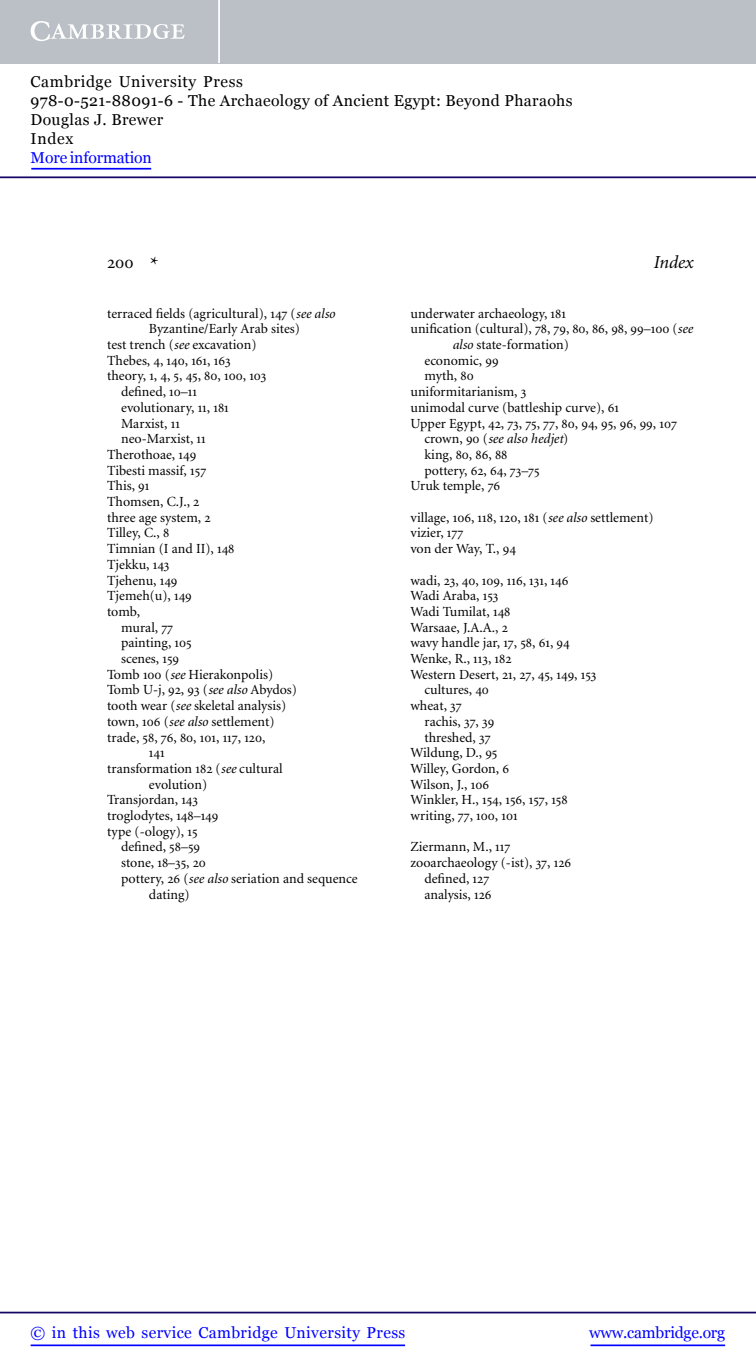
<style>
.page{position:relative;width:756px;height:1371px;background:#fff}
.page>*{position:absolute;margin:0;border:0;box-sizing:border-box;transform-origin:0 0}
.t1{font:italic 18.38px "Minion";color:#000}
.t2{font:18.38px "Minion Regular SC";color:#000}
.t3{font:15.75px/18.9px "Georgia";letter-spacing:.025em;color:#000}
.t4{font:15.75px "Georgia";letter-spacing:.025em;color:#00f}
.t5{font:15.75px "Georgia";letter-spacing:-.015em;color:#00f}
.t6{font:15.75px "Georgia";letter-spacing:-.01em;color:#00f}
.t7{font:14px/15.8px "Minion";color:#000}
.t8{font:14px/15.8px "Minion Regular SC";color:#000}
.t9{font:italic 14px "Minion";color:#000}
.s1{font-family:"Minion";font-size:21px}
.s2{font-family:"Minion Regular SC"}
.s3{font-style:italic}
.s4{font-family:"Minion"}
.s5{font-style:normal}
.s6{font-family:"Minion Regular SC";font-style:normal}
</style>
<div class="page">
<hr style="left:591px;top:1344px;width:134px;height:1px;background:#00f">
<hr style="left:0;top:1311px;width:756px;height:2px;background:#150666">
<hr style="left:31px;top:1344px;width:374px;height:1px;background:#00f">
<div style="left:0;top:0;width:756px;height:63px;background:#bac0c6"></div>
<svg style="left:31px;top:21px;width:154px;height:20px"></svg>
<hr style="left:218px;top:0;width:2px;height:63px;background:#fff">
<hr style="left:0;top:176px;width:756px;height:2px;background:#150666">
<hr style="left:31px;top:168px;width:120px;height:1px;background:#00f">
<p class="t3" style="left:31px;top:72px;width:544px">Cambridge University Press<br>978-0-521-88091-6 - The Archaeology of Ancient Egypt: Beyond Pharaohs<br>Douglas J. Brewer<br>Index</p>
<p class="t6" style="left:31px;top:148px;width:123px">More information</p>
<h1 class="t2" style="left:107px;top:254px;width:53px">200 <span class="s1">*</span></h1>
<h1 class="t1" style="left:653px;top:254px;width:41px">Index</h1>
<p class="t7" style="left:107px;top:306px;width:230px">terraced fields (agricultural), <span class="s2">147</span> (<span class="s3">see also</span></p>
<p class="t7" style="left:149px;top:322px;width:153px">Byzantine/Early Arab sites)</p>
<p class="t7" style="left:107px;top:338px;width:151px">test trench (<span class="s3">see</span> excavation)</p>
<p class="t7" style="left:107px;top:353px;width:125px">Thebes, <span class="s2">4</span>, <span class="s2">140</span>, <span class="s2">161</span>, <span class="s2">163</span></p>
<p class="t7" style="left:107px;top:369px;width:161px">theory, <span class="s2">1</span>, <span class="s2">4</span>, <span class="s2">5</span>, <span class="s2">45</span>, <span class="s2">80</span>, <span class="s2">100</span>, <span class="s2">103</span></p>
<p class="t7" style="left:121px;top:385px;width:78px">defined, <span class="s2">10</span>–<span class="s2">11</span></p>
<p class="t7" style="left:121px;top:400px;width:109px">evolutionary, <span class="s2">11</span>, <span class="s2">181</span></p>
<p class="t7" style="left:121px;top:416px;width:60px">Marxist, <span class="s2">11</span></p>
<p class="t7" style="left:121px;top:432px;width:86px">neo-Marxist, <span class="s2">11</span></p>
<p class="t7" style="left:107px;top:448px;width:91px">Therothoae, <span class="s2">149</span></p>
<p class="t7" style="left:107px;top:463px;width:101px">Tibesti massif, <span class="s2">157</span></p>
<p class="t7" style="left:107px;top:479px;width:44px">This, <span class="s2">91</span></p>
<p class="t7" style="left:107px;top:495px;width:94px">Thomsen, C.J., <span class="s2">2</span></p>
<p class="t7" style="left:107px;top:510px;width:105px">three age system, <span class="s2">2</span></p>
<p class="t7" style="left:107px;top:526px;width:64px">Tilley, C., <span class="s2">8</span></p>
<p class="t7" style="left:107px;top:542px;width:129px">Timnian (I and II), <span class="s2">148</span></p>
<p class="t7" style="left:107px;top:557px;width:64px">Tjekku, <span class="s2">143</span></p>
<p class="t7" style="left:107px;top:573px;width:72px">Tjehenu, <span class="s2">149</span></p>
<p class="t7" style="left:107px;top:589px;width:86px">Tjemeh(u), <span class="s2">149</span></p>
<p class="t7" style="left:107px;top:604px;width:35px">tomb,</p>
<p class="t7" style="left:121px;top:620px;width:54px">mural, <span class="s2">77</span></p>
<p class="t7" style="left:121px;top:636px;width:72px">painting, <span class="s2">105</span></p>
<p class="t7" style="left:121px;top:651px;width:60px">scenes, <span class="s2">159</span></p>
<p class="t7" style="left:107px;top:667px;width:168px">Tomb <span class="s2">100</span> (<span class="s3">see</span> Hierakonpolis)</p>
<p class="t7" style="left:107px;top:683px;width:191px">Tomb U-j, <span class="s2">92</span>, <span class="s2">93</span> (<span class="s3">see also</span> Abydos)</p>
<p class="t7" style="left:107px;top:699px;width:181px">tooth wear (<span class="s3">see</span> skeletal analysis)</p>
<p class="t7" style="left:107px;top:714px;width:169px">town, <span class="s2">106</span> (<span class="s3">see also</span> settlement)</p>
<p class="t8" style="left:149px;top:730px;width:118px;text-indent:-42px"><span class="s4">trade,</span> 58<span class="s4">,</span> 76<span class="s4">,</span> 80<span class="s4">,</span> 101<span class="s4">,</span> 117<span class="s4">,</span> 120<span class="s4">,<br></span>141</p>
<p class="t7" style="left:107px;top:761px;width:177px">transformation <span class="s2">182</span> (<span class="s3">see</span> cultural</p>
<p class="t7" style="left:149px;top:777px;width:60px">evolution)</p>
<p class="t7" style="left:107px;top:793px;width:92px">Transjordan, <span class="s2">143</span></p>
<p class="t7" style="left:107px;top:808px;width:113px">troglodytes, <span class="s2">148</span>–<span class="s2">149</span></p>
<p class="t7" style="left:107px;top:824px;width:92px">type (-ology), <span class="s2">15</span></p>
<p class="t7" style="left:121px;top:840px;width:81px">defined, <span class="s2">58</span>–<span class="s2">59</span></p>
<p class="t7" style="left:121px;top:855px;width:86px">stone, <span class="s2">18</span>–<span class="s2">35</span>, <span class="s2">20</span></p>
<p class="t7" style="left:121px;top:871px;width:238px">pottery, <span class="s2">26</span> (<span class="s3">see also</span> seriation and sequence</p>
<p class="t7" style="left:149px;top:887px;width:42px">dating)</p>
<p class="t7" style="left:411px;top:306px;width:157px">underwater archaeology, <span class="s2">181</span></p>
<p class="t7" style="left:411px;top:322px;width:284px">unification (cultural), <span class="s2">78</span>, <span class="s2">79</span>, <span class="s2">80</span>, <span class="s2">86</span>, <span class="s2">98</span>, <span class="s2">99</span>–<span class="s2">100</span> (<span class="s3">see</span></p>
<p class="t7" style="left:452px;top:338px;width:118px"><span class="s3">also</span> state-formation)</p>
<p class="t7" style="left:424px;top:353px;width:76px">economic, <span class="s2">99</span></p>
<p class="t7" style="left:424px;top:369px;width:51px">myth, <span class="s2">80</span></p>
<p class="t7" style="left:411px;top:385px;width:117px">uniformitarianism, <span class="s2">3</span></p>
<p class="t7" style="left:411px;top:400px;width:210px">unimodal curve (battleship curve), <span class="s2">61</span></p>
<p class="t8" style="left:411px;top:416px;width:268px"><span class="s4">Upper Egypt,</span> 42<span class="s4">,</span> 73<span class="s4">,</span> 75<span class="s4">,</span> 77<span class="s4">,</span> 80<span class="s4">,</span> 94<span class="s4">,</span> 95<span class="s4">,</span> 96<span class="s4">,</span> 99<span class="s4">,</span> 107</p>
<p class="t9" style="left:424px;top:433px;width:145px"><span class="s5">crown,</span> <span class="s6">90</span> <span class="s5">(</span>see also hedjet<span class="s5">)</span></p>
<p class="t7" style="left:424px;top:448px;width:85px">king, <span class="s2">80</span>, <span class="s2">86</span>, <span class="s2">88</span></p>
<p class="t7" style="left:424px;top:463px;width:117px">pottery, <span class="s2">62</span>, <span class="s2">64</span>, <span class="s2">73</span>–<span class="s2">75</span></p>
<p class="t7" style="left:411px;top:479px;width:91px">Uruk temple, <span class="s2">76</span></p>
<p class="t7" style="left:411px;top:510px;width:245px">village, <span class="s2">106</span>, <span class="s2">118</span>, <span class="s2">120</span>, <span class="s2">181</span> (<span class="s3">see also</span> settlement) vizier, <span class="s2">177<br></span>von der Way, T., <span class="s2">94</span></p>
<p class="t8" style="left:411px;top:573px;width:159px"><span class="s4">wadi,</span> 23<span class="s4">,</span> 40<span class="s4">,</span> 109<span class="s4">,</span> 116<span class="s4">,</span> 131<span class="s4">,</span> 146</p>
<p class="t7" style="left:411px;top:589px;width:90px">Wadi Araba, <span class="s2">153</span></p>
<p class="t7" style="left:411px;top:604px;width:101px">Wadi Tumilat, <span class="s2">148</span></p>
<p class="t7" style="left:411px;top:620px;width:99px">Warsaae, J.A.A., <span class="s2">2</span></p>
<p class="t7" style="left:411px;top:636px;width:161px">wavy handle jar, <span class="s2">17</span>, <span class="s2">58</span>, <span class="s2">61</span>, <span class="s2">94</span></p>
<p class="t7" style="left:411px;top:651px;width:103px">Wenke, R., <span class="s2">113</span>, <span class="s2">182</span></p>
<p class="t7" style="left:411px;top:667px;width:188px">Western Desert, <span class="s2">21</span>, <span class="s2">27</span>, <span class="s2">45</span>, <span class="s2">149</span>, <span class="s2">153</span></p>
<p class="t7" style="left:424px;top:683px;width:66px">cultures, <span class="s2">40</span></p>
<p class="t7" style="left:411px;top:699px;width:53px">wheat, <span class="s2">37</span></p>
<p class="t7" style="left:424px;top:714px;width:71px">rachis, <span class="s2">37</span>, <span class="s2">39</span></p>
<p class="t7" style="left:424px;top:730px;width:68px">threshed, <span class="s2">37</span></p>
<p class="t7" style="left:411px;top:746px;width:88px">Wildung, D., <span class="s2">95</span></p>
<p class="t7" style="left:411px;top:761px;width:100px">Willey, Gordon, <span class="s2">6</span></p>
<p class="t7" style="left:411px;top:777px;width:80px">Wilson, J., <span class="s2">106</span></p>
<p class="t7" style="left:411px;top:793px;width:159px">Winkler, H., <span class="s2">154</span>, <span class="s2">156</span>, <span class="s2">157</span>, <span class="s2">158</span></p>
<p class="t7" style="left:411px;top:808px;width:109px">writing, <span class="s2">77</span>, <span class="s2">100</span>, <span class="s2">101</span></p>
<p class="t7" style="left:411px;top:840px;width:101px">Ziermann, M., <span class="s2">117</span></p>
<p class="t7" style="left:411px;top:855px;width:162px">zooarchaeology (-ist), <span class="s2">37</span>, <span class="s2">126</span></p>
<p class="t7" style="left:424px;top:871px;width:66px">defined, <span class="s2">127</span></p>
<p class="t7" style="left:424px;top:887px;width:69px">analysis, <span class="s2">126</span></p>
<p class="t4" style="left:31px;top:1323px;width:376px">© in this web service Cambridge University Press</p>
<p class="t5" style="left:589px;top:1323px;width:137px">www.cambridge.org</p>
</div>
